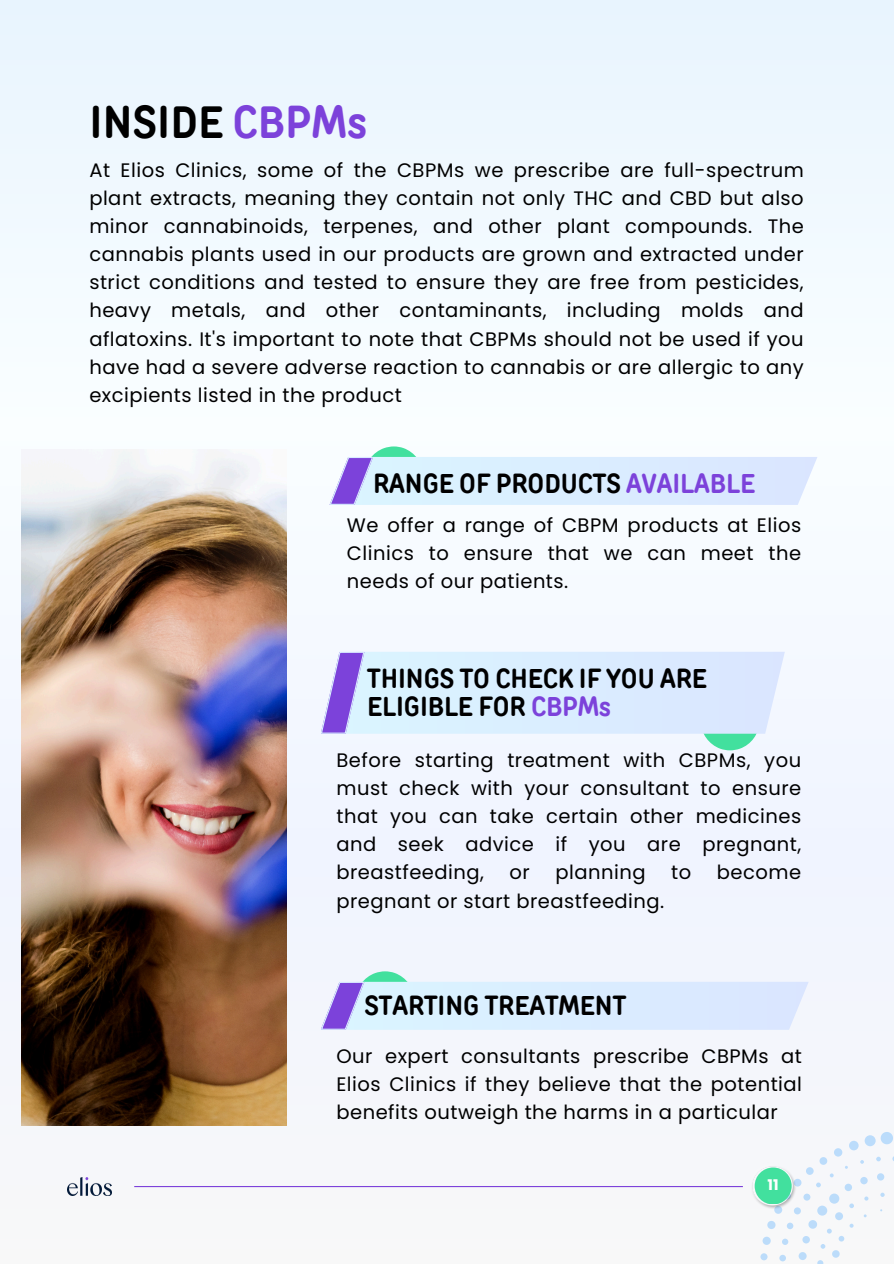
<style>
.page{position:relative;width:894px;height:1264px;background:#fff}
.page>*{position:absolute;margin:0;border:0;box-sizing:border-box;transform-origin:0 0}
.t1{font:700 45px "TT Rounds Condensed";letter-spacing:.005em;color:#000}
.t2{font:700 27px/28.2px "TT Rounds Condensed";color:#000}
.t3{font:19.5px/28.2px "Poppins";letter-spacing:.025em;color:#000;text-align:justify}
.t4{font:700 14.7px "Poppins";color:#fff}
.s1{color:#7c42da}
</style>
<div class="page">
<div style="left:0;top:0;width:893px;height:1263px;background:#f4f7fe"></div>
<svg style="left:329px;top:446px;width:488px;height:59px"></svg>
<svg style="left:321px;top:652px;width:463px;height:98px"></svg>
<img style="left:22px;top:465px;width:264px;height:660px">
<svg style="left:321px;top:971px;width:487px;height:58px"></svg>
<svg style="left:849px;top:1223px;width:4px;height:4px"></svg>
<svg style="left:838px;top:1236px;width:6px;height:5px"></svg>
<svg style="left:832px;top:1250px;width:7px;height:7px"></svg>
<svg style="left:880px;top:1192px;width:4px;height:4px"></svg>
<svg style="left:864px;top:1196px;width:4px;height:4px"></svg>
<svg style="left:849px;top:1203px;width:4px;height:5px"></svg>
<svg style="left:834px;top:1212px;width:8px;height:8px"></svg>
<svg style="left:827px;top:1228px;width:4px;height:5px"></svg>
<svg style="left:820px;top:1244px;width:5px;height:4px"></svg>
<svg style="left:817px;top:1260px;width:6px;height:3px"></svg>
<svg style="left:877px;top:1173px;width:7px;height:7px"></svg>
<svg style="left:860px;top:1176px;width:7px;height:8px"></svg>
<svg style="left:844px;top:1183px;width:7px;height:8px"></svg>
<svg style="left:829px;top:1193px;width:10px;height:10px"></svg>
<svg style="left:817px;top:1205px;width:10px;height:10px"></svg>
<svg style="left:808px;top:1220px;width:8px;height:8px"></svg>
<svg style="left:802px;top:1235px;width:7px;height:8px"></svg>
<svg style="left:798px;top:1251px;width:8px;height:8px"></svg>
<svg style="left:781px;top:1238px;width:7px;height:6px"></svg>
<div style="left:779px;top:1254px;width:6px;height:7px;background:#bcdcfa;border-radius:50%"></div>
<svg style="left:876px;top:1156px;width:4px;height:5px"></svg>
<svg style="left:816px;top:1182px;width:4px;height:5px"></svg>
<div style="left:803px;top:1193px;width:7px;height:7px;background:#bcdcfa;border-radius:50%"></div>
<div style="left:793px;top:1207px;width:7px;height:7px;background:#bcdcfa;border-radius:50%"></div>
<svg style="left:786px;top:1222px;width:7px;height:7px"></svg>
<svg style="left:880px;top:1132px;width:13px;height:13px"></svg>
<div style="left:864px;top:1135px;width:11px;height:11px;background:#bbdcfb;border-radius:50%"></div>
<svg style="left:848px;top:1140px;width:10px;height:10px"></svg>
<svg style="left:833px;top:1148px;width:9px;height:8px"></svg>
<svg style="left:819px;top:1157px;width:8px;height:8px"></svg>
<svg style="left:805px;top:1167px;width:8px;height:7px"></svg>
<svg style="left:793px;top:1178px;width:8px;height:8px"></svg>
<div style="left:774px;top:1205px;width:8px;height:8px;background:#bcdcfa;border-radius:50%"></div>
<svg style="left:767px;top:1221px;width:8px;height:7px"></svg>
<svg style="left:762px;top:1236px;width:8px;height:8px"></svg>
<div style="left:760px;top:1253px;width:7px;height:7px;background:#bcdcfa;border-radius:50%"></div>
<img style="left:67px;top:1177px;width:44px;height:18px">
<img style="left:752px;top:1166px;width:43px;height:43px">
<div style="left:754px;top:1167px;width:37px;height:37px;background:#42e09e;border-radius:50%"></div>
<hr style="left:134px;top:1185px;width:608px;height:2px;background:#7c42da">
<p class="t1" style="left:89px;top:96px;width:278px">INSIDE <span class="s1">CBPMs</span></p>
<h2 class="t3" style="left:89px;top:156px;width:715px">At Elios Clinics, some of the CBPMs we prescribe are full-spectrum plant extracts, meaning they contain not only THC and CBD but also minor cannabinoids, terpenes, and other plant compounds. The cannabis plants used in our products are grown and extracted under strict conditions and tested to ensure they are free from pesticides, heavy metals, and other contaminants, including molds and aflatoxins. It's important to note that CBPMs should not be used if you have had a severe adverse reaction to cannabis or are allergic to any excipients listed in the product</h2>
<p class="t2" style="left:373px;top:469px;width:383px">RANGE OF PRODUCTS <span class="s1">AVAILABLE</span></p>
<h3 class="t3" style="left:347px;top:511px;width:455px">We offer a range of CBPM products at Elios Clinics to ensure that we can meet the needs of our patients.</h3>
<p class="t2" style="left:367px;top:664px;width:341px">THINGS TO CHECK IF YOU ARE<br>ELIGIBLE FOR <span class="s1">CBPMs</span></p>
<h1 class="t3" style="left:336px;top:746px;width:466px">Before starting treatment with CBPMs, you must check with your consultant to ensure that you can take certain other medicines and seek advice if you are pregnant, breastfeeding,</h1>
<h1 class="t3" style="left:509px;top:858px;width:22px">or</h1>
<h1 class="t3" style="left:555px;top:858px;width:91px">planning</h1>
<h1 class="t3" style="left:671px;top:858px;width:22px">to</h1>
<h1 class="t3" style="left:716px;top:858px;width:86px">become</h1>
<h1 class="t3" style="left:336px;top:886px;width:329px">pregnant or start breastfeeding.</h1>
<p class="t2" style="left:364px;top:991px;width:263px">STARTING TREATMENT</p>
<h2 class="t3" style="left:336px;top:1041px;width:467px">Our expert consultants prescribe CBPMs at Elios Clinics if they believe that the potential benefits outweigh the harms in a particular</h2>
<p class="t4" style="left:767px;top:1174px;width:13px">11</p>
</div>
